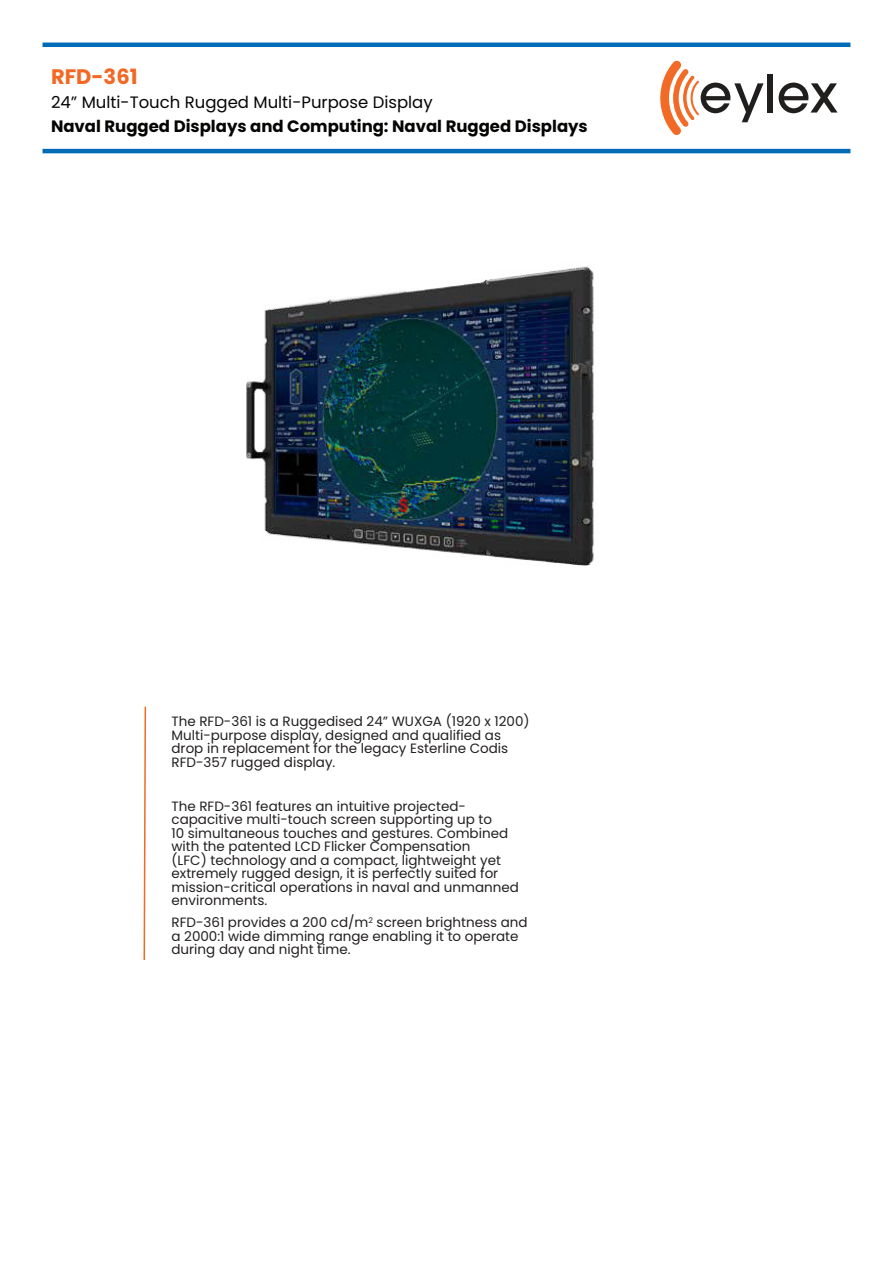
<style>
.page{position:relative;width:893px;height:1263px;background:#fff}
.page>*{position:absolute;margin:0;border:0;box-sizing:border-box;transform-origin:0 0}
.Brochure_Text{font:700 21px "Poppins";color:#f36824}
.Brochure_Text-2{font:700 16.5px "Poppins";color:#050604}
.Brochure_Text-3{font:16.5px "Poppins";color:#050604}
.Brochure_Text-4{font:13.5px/13.5px "Poppins";color:#231f20}
</style>
<div class="page">
<hr style="left:43px;top:43px;width:807px;height:4px;background:#006bb6">
<hr style="left:43px;top:149px;width:807px;height:4px;background:#006bb6">
<div style="left:768px;top:74px;width:5px;height:39px;background:#211e1e"></div>
<svg style="left:779px;top:83px;width:59px;height:30px"></svg>
<svg style="left:660px;top:60px;width:103px;height:75px"></svg>
<img style="left:246px;top:266px;width:348px;height:300px">
<svg style="left:143px;top:706px;width:4px;height:254px"></svg>
<p class="Brochure_Text" style="left:51px;top:64px;width:88px">RFD-361</p>
<p class="Brochure_Text-3" style="left:51px;top:93px;width:383px">24” Multi-Touch Rugged Multi-Purpose Display</p>
<p class="Brochure_Text-2" style="left:51px;top:117px;width:538px">Naval Rugged Displays and Computing: Naval Rugged Displays</p>
<p class="Brochure_Text-4" style="left:171px;top:715px;width:360px">The RFD-361 is a Ruggedised 24” WUXGA (1920 x 1200)<br>Multi-purpose display, designed and qualified as drop in replacement for the legacy Esterline Codis RFD-357 rugged display.</p>
<p class="Brochure_Text-4" style="left:171px;top:799px;width:349px">The RFD-361 features an intuitive projected&shy;capacitive multi-touch screen supporting up to<br>10 simultaneous touches and gestures. Combined with the patented LCD Flicker Compensation<br>(LFC) technology and a compact, lightweight yet extremely rugged design, it is perfectly suited for mission-critical operations in naval and unmanned environments.</p>
<p class="Brochure_Text-4" style="left:171px;top:916px;width:358px">RFD-361 provides a 200 cd/m<sup>2</sup> screen brightness and a 2000:1 wide dimming range enabling it to operate during day and night time.</p>
</div>
